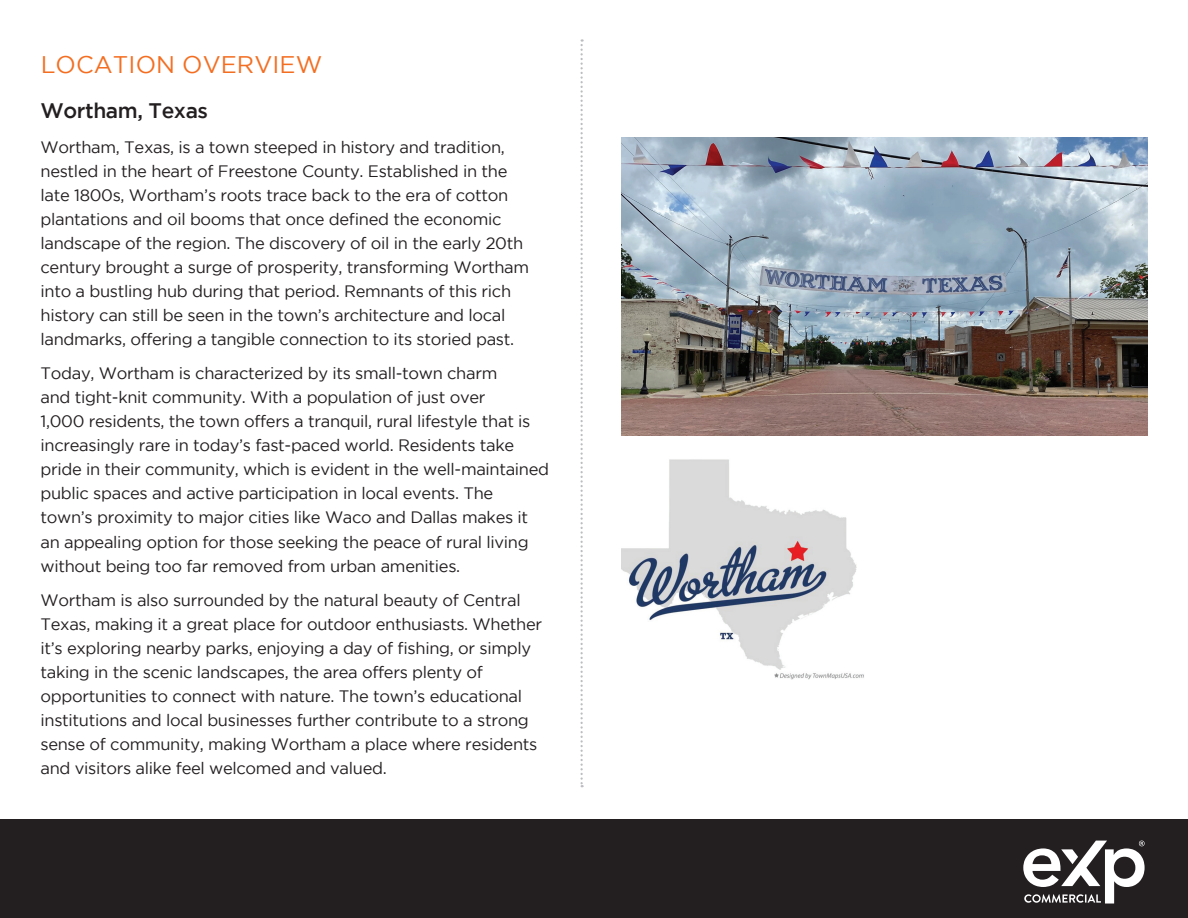
<style>
.page{position:relative;width:1188px;height:918px;background:#fff}
.page>*{position:absolute;margin:0;border:0;box-sizing:border-box;transform-origin:0 0}
.t1{font:24px "Gotham";letter-spacing:.005em;color:#f36e21}
.t2{font:500 21px "Gotham";letter-spacing:-.02em;color:#231f20}
.t3{font:16.5px/24px "Gotham";letter-spacing:-.02em;color:#231f20}
</style>
<div class="page">
<div style="left:0;top:820px;width:1188px;height:98px;background:#231f20"></div>
<svg style="left:1023px;top:840px;width:122px;height:64px"></svg>
<div style="left:1017px;top:831px;width:67px;height:11px;background:#231f20"></div>
<svg style="left:580px;top:39px;width:3px;height:748px"></svg>
<img style="left:621px;top:137px;width:527px;height:298px">
<img style="left:621px;top:459px;width:243px;height:220px">
<h1 class="t1" style="left:41px;top:51px;width:283px">LOCATION OVERVIEW</h1>
<p class="t2" style="left:40px;top:98px;width:169px">Wortham, Texas</p>
<p class="t3" style="left:40px;top:135px;width:490px">Wortham, Texas, is a town steeped in history and tradition, nestled in the heart of Freestone County. Established in the late 1800s, Wortham’s roots trace back to the era of cotton plantations and oil booms that once defined the economic landscape of the region. The discovery of oil in the early 20th century brought a surge of prosperity, transforming Wortham into a bustling hub during that period. Remnants of this rich history can still be seen in the town’s architecture and local landmarks, offering a tangible connection to its storied past.</p>
<p class="t3" style="left:40px;top:361px;width:510px">Today, Wortham is characterized by its small-town charm<br>and tight-knit community. With a population of just over<br>1,000 residents, the town offers a tranquil, rural lifestyle that is increasingly rare in today’s fast-paced world. Residents take pride in their community, which is evident in the well-maintained public spaces and active participation in local events. The town’s proximity to major cities like Waco and Dallas makes it an appealing option for those seeking the peace of rural living without being too far removed from urban amenities.</p>
<p class="t3" style="left:40px;top:588px;width:503px">Wortham is also surrounded by the natural beauty of Central Texas, making it a great place for outdoor enthusiasts. Whether it’s exploring nearby parks, enjoying a day of fishing, or simply taking in the scenic landscapes, the area offers plenty of opportunities to connect with nature. The town’s educational institutions and local businesses further contribute to a strong sense of community, making Wortham a place where residents and visitors alike feel welcomed and valued.</p>
</div>
